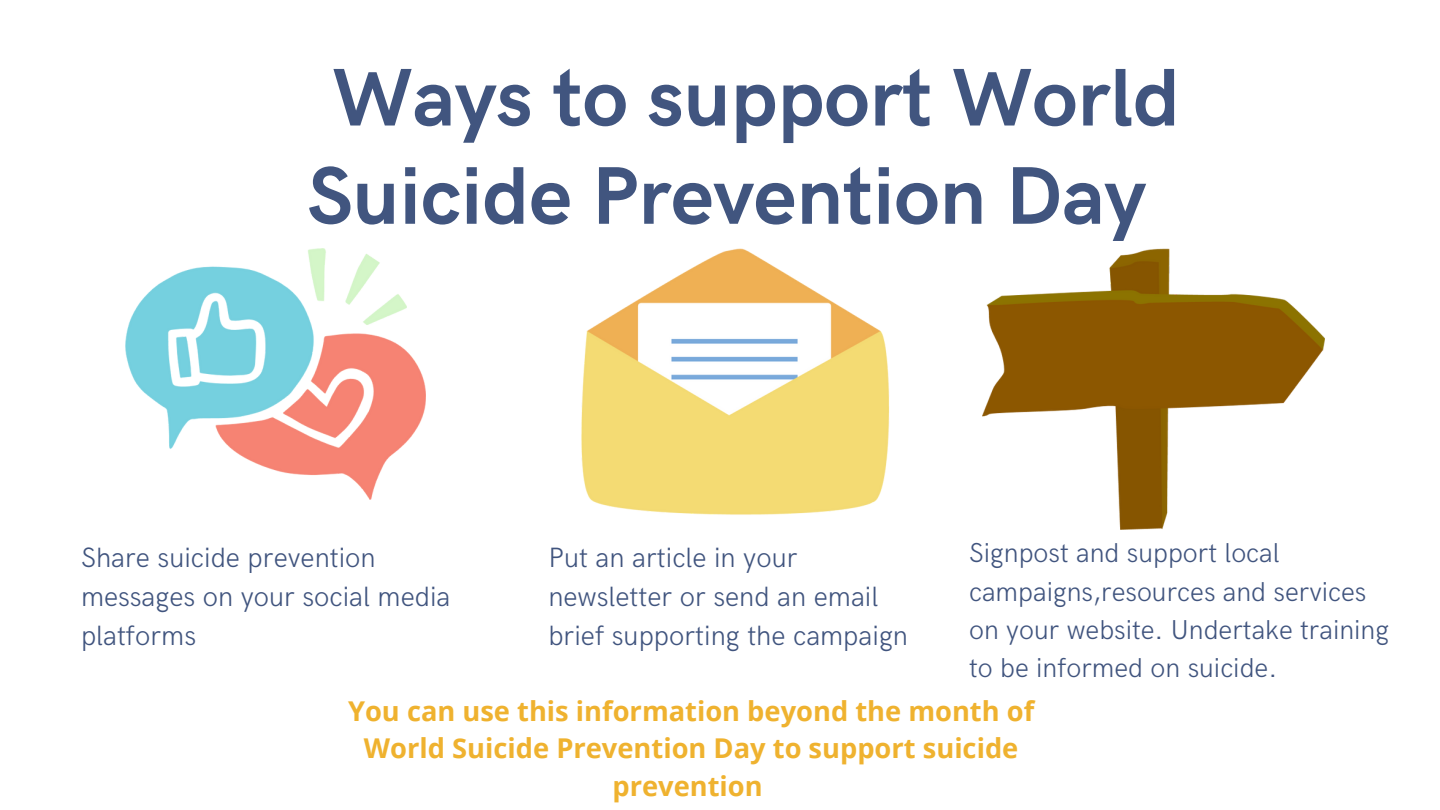
<style>
.page{position:relative;width:1440px;height:810px;background:#fff}
.page>*{position:absolute;margin:0;border:0;box-sizing:border-box;transform-origin:0 0}
.t1{font:700 82px/98.2px "HK Grotesk";color:#41557f;text-align:center}
.t2{font:300 28px/39px "HK Grotesk";color:#40547e}
.t3{font:300 27.4px/38.2px "HK Grotesk";color:#40547e}
.t4{font:700 27.3px/37.8px "Open Sans";color:#efb22f;text-align:center}
</style>
<div class="page">
<img style="left:125px;top:248px;width:300px;height:252px">
<img style="left:581px;top:248px;width:309px;height:267px">
<img style="left:982px;top:248px;width:342px;height:282px">
<h1 class="t1" style="left:307px;top:52px;width:874px">Ways to support World<br>Suicide Prevention Day</h1>
<p class="t2" style="left:81px;top:539px;width:371px">Share suicide prevention messages on your social media platforms</p>
<p class="t2" style="left:548px;top:539px;width:361px">Put an article in your newsletter or send an email brief supporting the campaign</p>
<p class="t3" style="left:969px;top:535px;width:421px">Signpost and support local campaigns,resources and services on your website. Undertake training to be informed on suicide.</p>
<p class="t4" style="left:348px;top:691px;width:688px">You can use this information beyond the month of<br>World Suicide Prevention Day to support suicide prevention</p>
</div>
